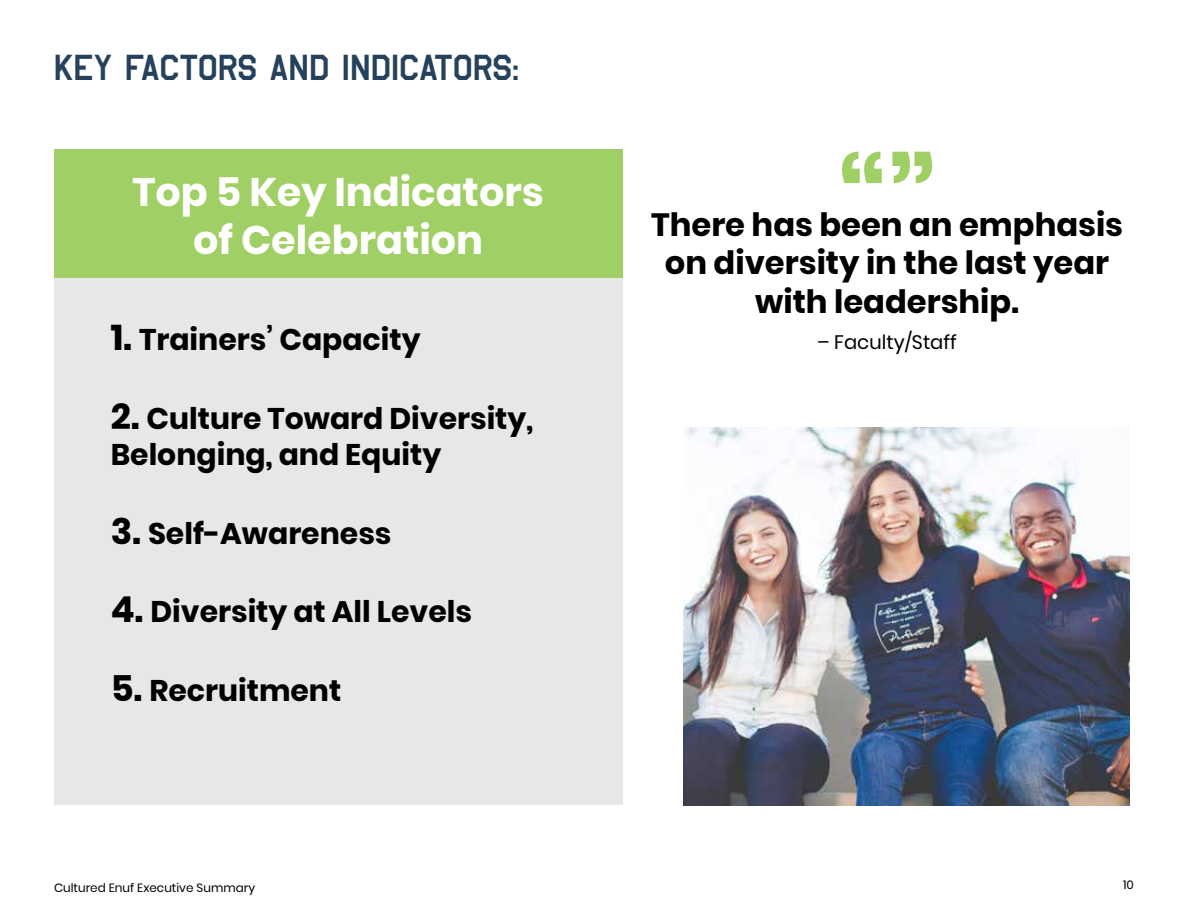
<style>
.page{position:relative;width:1188px;height:918px;background:#fff}
.page>*{position:absolute;margin:0;border:0;box-sizing:border-box;transform-origin:0 0}
.t1{font:700 116.4px "Poppins";color:#a0cf65}
.t2{font:700 39.75px/47.7px "Poppins";color:#fff;text-align:center}
.t3{font:33px "Air Corps JNL";letter-spacing:.025em;color:#25415c}
.t4{font:700 32.1px/38.5px "Poppins";color:#000;text-align:center}
.t5{font:700 29.85px/35.7px "Poppins";color:#000}
.t6{font:19.5px "Poppins";color:#000}
.t7{font:12px "Poppins";color:#000}
.s1{font-size:35.7px}
</style>
<div class="page">
<div style="left:54px;top:149px;width:568px;height:129px;background:#a0cf65"></div>
<div style="left:54px;top:278px;width:568px;height:527px;background:#e6e7e9"></div>
<img style="left:683px;top:427px;width:447px;height:378px">
<p class="t3" style="left:54px;top:50px;width:467px">KEY FACTORS AND INDICATORS:</p>
<h2 class="t2" style="left:132px;top:169px;width:413px">Top 5 Key Indicators of Celebration</h2>
<p class="t5" style="left:111px;top:322px;width:311px"><span class="s1">1.</span> Trainers’ Capacity</p>
<p class="t5" style="left:111px;top:401px;width:424px"><span class="s1">2.</span> Culture Toward Diversity,<br>Belonging, and Equity</p>
<p class="t5" style="left:111px;top:515px;width:282px"><span class="s1">3.</span> Self-Awareness</p>
<p class="t5" style="left:111px;top:594px;width:363px"><span class="s1">4.</span> Diversity at All Levels</p>
<p class="t5" style="left:111px;top:673px;width:232px"><span class="s1">5.</span> Recruitment</p>
<h1 class="t1" style="left:837px;top:141px;width:102px">“”</h1>
<p class="t4" style="left:651px;top:205px;width:474px">There has been an emphasis on diversity in the last year with leadership.</p>
<p class="t6" style="left:817px;top:331px;width:141px">– Faculty/Staff</p>
<p class="t7" style="left:54px;top:880px;width:203px">Cultured Enuf Executive Summary</p>
<p class="t7" style="left:1123px;top:878px;width:12px">10</p>
</div>
